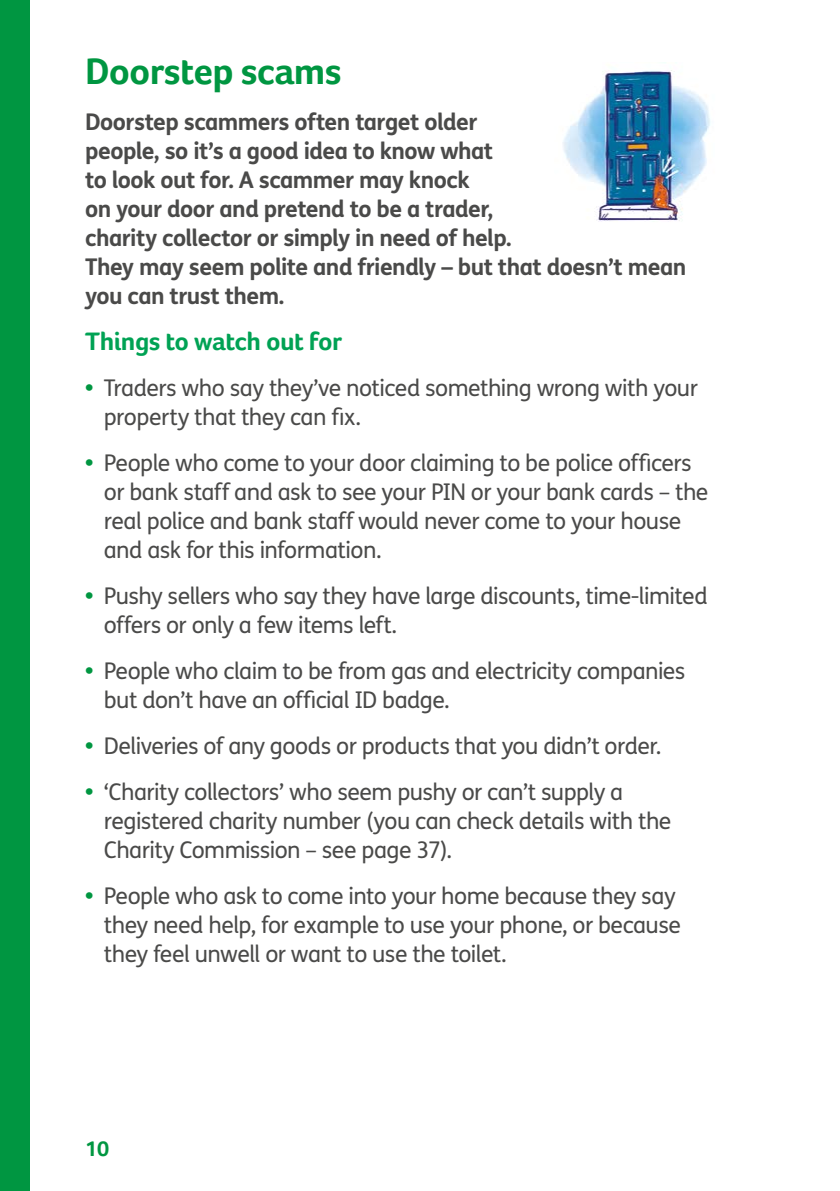
<style>
.page{position:relative;width:840px;height:1191px;background:#fff}
.page>*{position:absolute;margin:0;border:0;box-sizing:border-box;transform-origin:0 0}
.Green_Page_heading_19pt{font:700 38px "Foco Age UK";letter-spacing:-.015em;color:#009641}
.Green_subheading{font:700 26px "Foco Age UK";letter-spacing:-.015em;color:#00a254}
.t1{font:23px/29px "FS Me";letter-spacing:-.025em;color:#4a4a49}
.Body_copy_11_5_over_14_5pt{font:700 23px/29px "FS Me";letter-spacing:-.025em;color:#4a4a49}
.t2{font:700 22px "Foco Age UK";color:#009641}
.s1{color:#fff}
.s2{font-weight:800;color:#009641}
</style>
<div class="page">
<div style="left:0;top:0;width:29px;height:1191px;background:#009641"></div>
<img style="left:562px;top:62px;width:149px;height:160px">
<p class="Green_Page_heading_19pt" style="left:85px;top:48px;width:266px">Doorstep scams<span class="s1">.</span></p>
<p class="Body_copy_11_5_over_14_5pt" style="left:85px;top:107px;width:602px">Doorstep scammers often target older<br>people, so it’s a good idea to know what<br>to look out for. A scammer may knock<br>on your door and pretend to be a trader,<br>charity collector or simply in need of help.<br>They may seem polite and friendly – but that doesn’t mean you can trust them.</p>
<p class="Green_subheading" style="left:85px;top:326px;width:263px">Things to watch out for<span class="s1">.</span></p>
<p class="t1" style="left:104px;top:374px;width:595px;text-indent:-19px"><span class="s2">•</span> Traders who say they’ve noticed something wrong with your property that they can fix.</p>
<p class="t1" style="left:104px;top:449px;width:605px;text-indent:-19px"><span class="s2">•</span> People who come to your door claiming to be police officers or bank staff and ask to see your PIN or your bank cards – the real police and bank staff would never come to your house and ask for this information.</p>
<p class="t1" style="left:104px;top:582px;width:605px;text-indent:-19px"><span class="s2">•</span> Pushy sellers who say they have large discounts, time-limited offers or only a few items left.</p>
<p class="t1" style="left:104px;top:657px;width:582px;text-indent:-19px"><span class="s2">•</span> People who claim to be from gas and electricity companies but don’t have an official ID badge.</p>
<p class="t1" style="left:85px;top:732px;width:577px"><span class="s2">•</span> Deliveries of any goods or products that you didn’t order.</p>
<p class="t1" style="left:104px;top:778px;width:568px;text-indent:-19px"><span class="s2">•</span> ‘Charity collectors’ who seem pushy or can’t supply a registered charity number (you can check details with the<br>Charity Commission – see page 37).</p>
<p class="t1" style="left:104px;top:882px;width:578px;text-indent:-19px"><span class="s2">•</span> People who ask to come into your home because they say they need help, for example to use your phone, or because they feel unwell or want to use the toilet.</p>
<p class="t2" style="left:85px;top:1135px;width:26px">10</p>
</div>
